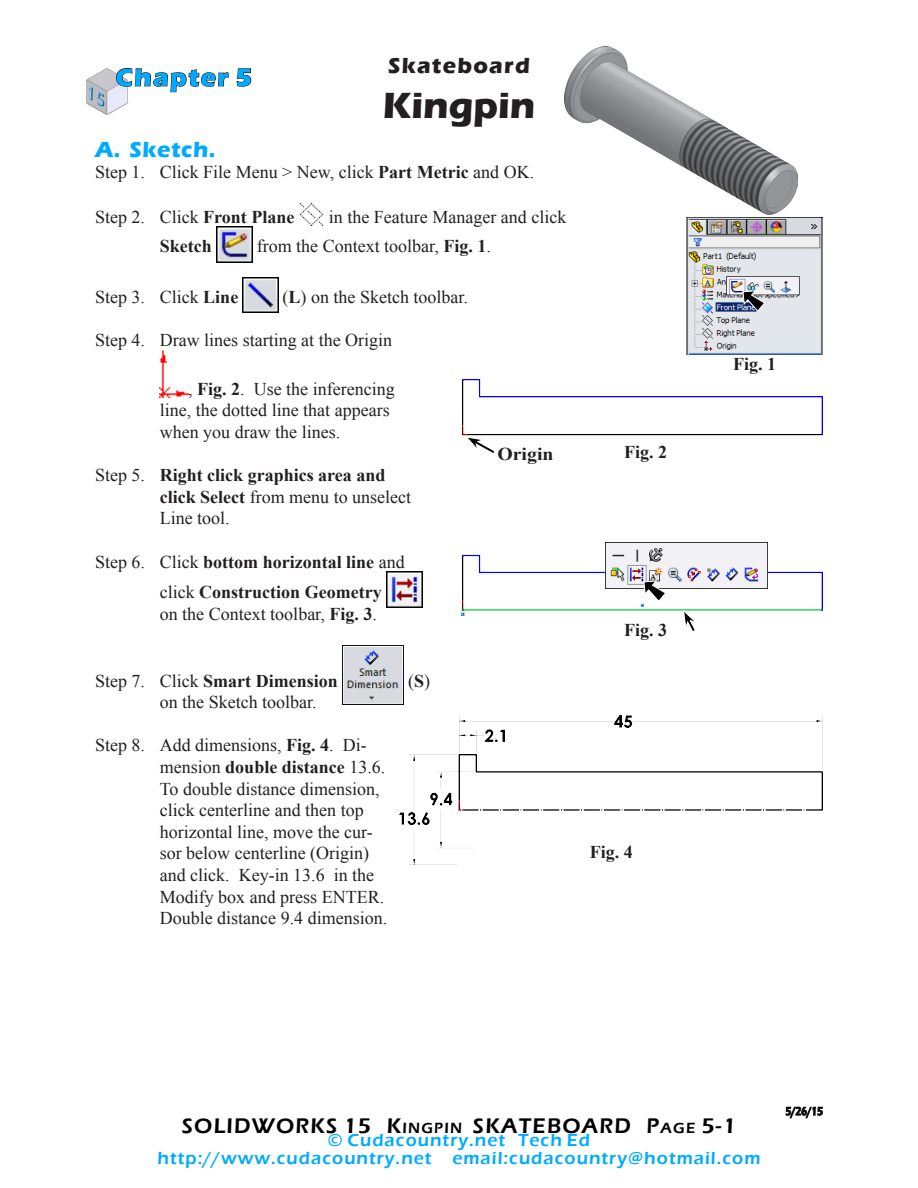
<style>
.page{position:relative;width:918px;height:1188px;background:#fff}
.page>*{position:absolute;margin:0;border:0;box-sizing:border-box;transform-origin:0 0}
.Headline{font:700 37.5px "Eras ITC";color:#231f20}
.Chapter_Number{font:700 25.5px "Eras ITC";letter-spacing:.06em;color:#00abff}
.Set_of_Chapters{font:700 22.5px "Eras ITC";letter-spacing:.055em;color:#231f20}
.Subhead_1{font:700 22.5px "Eras ITC";letter-spacing:.025em;color:#00abff}
.Page_Number{font:600 21.75px "Eras ITC";letter-spacing:.055em;color:#000}
.Body_text{font:18px/21.6px "Times New Roman";color:#231f20}
.Body_text-2{font:700 18px/21.6px "Times New Roman";color:#231f20}
.Web{font:600 18px "Eras ITC";letter-spacing:.055em;color:#00abff}
.Fig_No{font:700 18px "Times New Roman";color:#231f20}
.Coor{font:700 18px "Times New Roman";color:#231f20;scale:1.1 1}
.Date{font:600 12px "Eras ITC";color:#000;scale:.8 1}
.s1{font-weight:700}
.s2{font-weight:400}
.s3{font-size:15.15px}
</style>
<div class="page">
<img style="left:299px;top:203px;width:25px;height:23px">
<img style="left:216px;top:226px;width:36px;height:36px">
<img style="left:243px;top:277px;width:35px;height:35px">
<img style="left:160px;top:350px;width:28px;height:48px">
<img style="left:386px;top:571px;width:36px;height:36px">
<img style="left:342px;top:645px;width:62px;height:60px">
<img style="left:86px;top:68px;width:37px;height:46px">
<svg style="left:116px;top:68px;width:113px;height:38px"></svg>
<svg style="left:236px;top:68px;width:16px;height:19px"></svg>
<svg style="left:785px;top:1106px;width:38px;height:13px"></svg>
<img style="left:686px;top:218px;width:137px;height:137px">
<svg style="left:743px;top:290px;width:22px;height:22px"></svg>
<img style="left:400px;top:715px;width:423px;height:149px">
<img style="left:461px;top:543px;width:362px;height:73px">
<img style="left:605px;top:543px;width:162px;height:45px">
<svg style="left:682px;top:610px;width:17px;height:21px"></svg>
<svg style="left:643px;top:580px;width:23px;height:22px"></svg>
<img style="left:462px;top:379px;width:361px;height:57px">
<svg style="left:467px;top:437px;width:28px;height:17px"></svg>
<img style="left:565px;top:46px;width:232px;height:169px">
<p class="Chapter_Number" style="left:116px;top:63px;width:138px">Chapter 5</p>
<p class="Set_of_Chapters" style="left:388px;top:52px;width:143px">Skateboard</p>
<p class="Headline" style="left:383px;top:84px;width:154px">Kingpin</p>
<p class="Subhead_1" style="left:95px;top:136px;width:122px">A. Sketch.</p>
<p class="Body_text" style="left:95px;top:161px;width:441px">Step 1. Click File Menu &gt; New, click <span class="s1">Part Metric</span> and OK.</p>
<p class="Body_text" style="left:95px;top:206px;width:201px">Step 2. Click <span class="s1">Front Plane</span></p>
<p class="Body_text" style="left:329px;top:206px;width:239px">in the Feature Manager and click</p>
<p class="Body_text-2" style="left:160px;top:235px;width:54px">Sketch</p>
<p class="Body_text" style="left:257px;top:235px;width:236px">from the Context toolbar, <span class="s1">Fig. 1</span>.</p>
<p class="Body_text" style="left:95px;top:286px;width:145px">Step 3. Click <span class="s1">Line</span></p>
<p class="Body_text" style="left:283px;top:286px;width:187px">(<span class="s1">L</span>) on the Sketch toolbar.</p>
<p class="Body_text" style="left:95px;top:329px;width:299px">Step 4. Draw lines starting at the Origin</p>
<p class="Body_text" style="left:160px;top:378px;width:236px;text-indent:28px">, <span class="s1">Fig. 2</span>. Use the inferencing line, the dotted line that appears when you draw the lines.</p>
<p class="Body_text-2" style="left:160px;top:464px;width:253px;text-indent:-65px"><span class="s2">Step 5.</span> Right click graphics area and click Select <span class="s2">from menu to unselect<br>Line tool.</span></p>
<p class="Body_text-2" style="left:160px;top:546px;width:246px;line-height:30.6px;text-indent:-65px"><span class="s2">Step 6. Click</span> bottom horizontal line <span class="s2">and click</span> Construction Geometry</p>
<p class="Body_text" style="left:160px;top:603px;width:219px">on the Context toolbar, <span class="s1">Fig. 3</span>.</p>
<p class="Coor" style="left:497px;top:441px;width:53px">Origin</p>
<p class="Fig_No" style="left:624px;top:439px;width:45px">Fig. 2</p>
<p class="Fig_No" style="left:624px;top:618px;width:45px">Fig. 3</p>
<p class="Body_text-2" style="left:95px;top:669px;width:244px"><span class="s2">Step 7. Click</span> Smart Dimension</p>
<p class="Body_text" style="left:408px;top:670px;width:23px">(<span class="s1">S</span>)</p>
<p class="Body_text" style="left:160px;top:691px;width:158px">on the Sketch toolbar.</p>
<p class="Body_text" style="left:160px;top:734px;width:229px;text-indent:-65px">Step 8. Add dimensions, <span class="s1">Fig. 4</span>. Di&shy;mension <span class="s1">double distance</span> 13.6.<br>To double distance dimension, click centerline and then top horizontal line, move the cur&shy;sor below centerline (Origin) and click. Key-in 13.6 in the<br>Modify box and press ENTER.<br>Double distance 9.4 dimension.</p>
<p class="Fig_No" style="left:590px;top:840px;width:45px">Fig. 4</p>
<p class="Fig_No" style="left:733px;top:351px;width:45px">Fig. 1</p>
<p class="Page_Number" style="left:182px;top:1114px;width:556px">SOLIDWORKS 15 K<span class="s3">INGPIN</span> SKATEBOARD P<span class="s3">AGE</span> 5-1</p>
<p class="Web" style="left:328px;top:1130px;width:264px">© Cudacountry.net Tech Ed</p>
<p class="Web" style="left:158px;top:1148px;width:604px">http://www.cudacountry.net email:cudacountry@hotmail.com</p>
<p class="Date" style="left:785px;top:1104px;width:48px">5/26/15</p>
</div>
